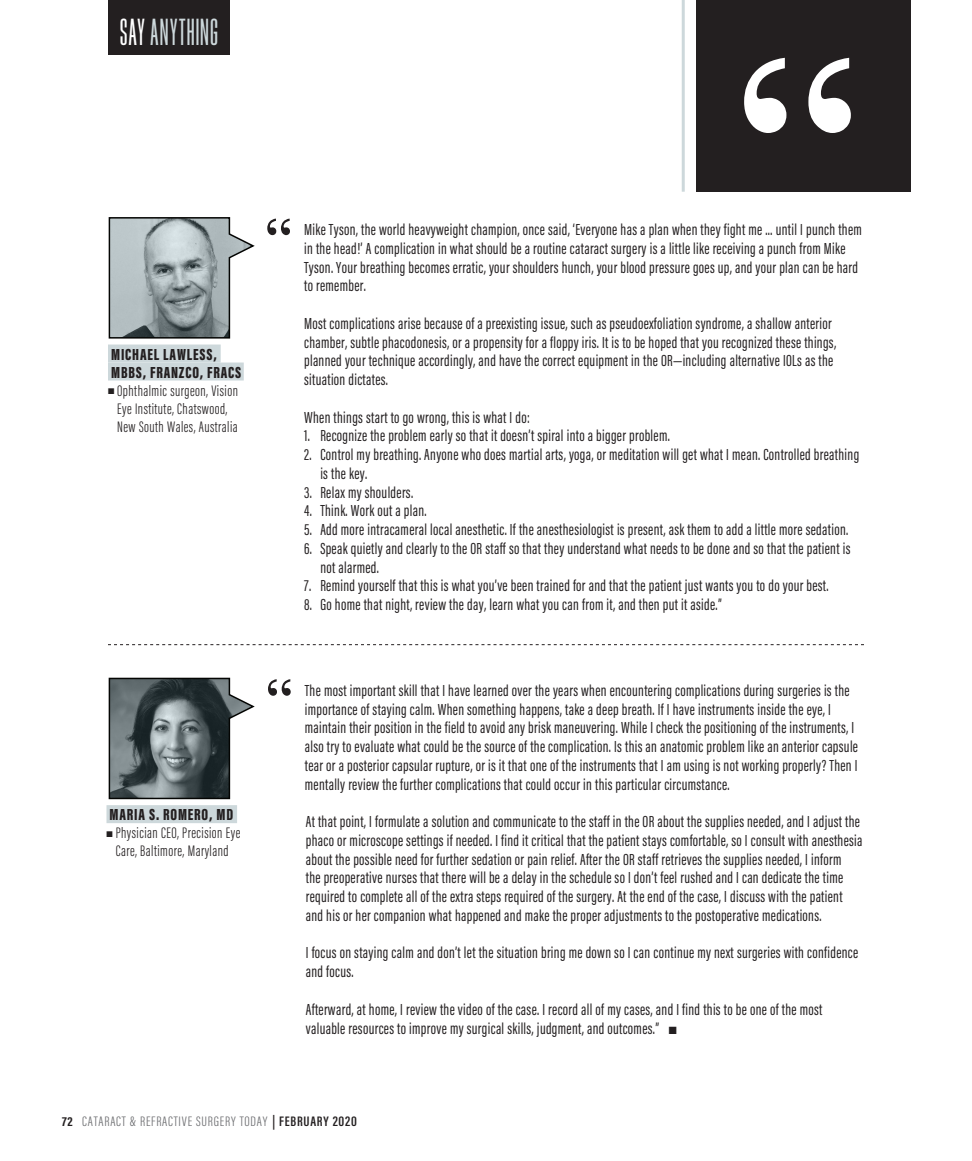
<style>
.page{position:relative;width:972px;height:1161px;background:#fff}
.page>*{position:absolute;margin:0;border:0;box-sizing:border-box;transform-origin:0 0}
.body{font:39.45px "Bee Three";letter-spacing:.025em;color:#cdd8db}
.quotes{font:16.5px/18.8px "Acumin Pro Extra Cond";letter-spacing:.02em;color:#231f20}
.author_name{font:900 16.5px/18px "Acumin Pro Extra Cond";letter-spacing:.05em;color:#231f20}
.bio_info{font:300 15.75px/18px "Acumin Pro Extra Cond";letter-spacing:.03em;color:#231f20;text-align:center}
.t1{font:300 14.1px "Acumin Pro Extra Cond";letter-spacing:.05em;color:#6c6d70;scale:1.11 1}
.s1{color:#fff}
.s2{font-weight:700;font-size:13.35px;color:#231f20}
.s3{font-weight:600;color:#231f20}
</style>
<div class="page">
<svg style="left:267px;top:219px;width:23px;height:16px"></svg>
<svg style="left:108px;top:217px;width:147px;height:122px;background:#a9b2b4"></svg>
<div style="left:108px;top:345px;width:113px;height:18px;background:#cdd8db"></div>
<div style="left:108px;top:363px;width:136px;height:18px;background:#cdd8db"></div>
<svg style="left:108px;top:644px;width:756px;height:1px"></svg>
<div style="left:108px;top:0;width:122px;height:54px;background:#231f20"></div>
<div style="left:697px;top:0;width:214px;height:192px;background:#231f20"></div>
<svg style="left:744px;top:58px;width:107px;height:75px"></svg>
<hr style="left:682px;top:0;width:3px;height:192px;background:#cdd8db">
<svg style="left:108px;top:677px;width:147px;height:123px;background:#6f787a"></svg>
<div style="left:106px;top:805px;width:131px;height:18px;background:#cdd8db"></div>
<svg style="left:268px;top:679px;width:23px;height:17px"></svg>
<p class="body" style="left:120px;top:12px;width:100px"><span class="s1">SAY</span> ANYTHING</p>
<p class="author_name" style="left:111px;top:345px;width:132px">MICHAEL LAWLESS,<br>MBBS, FRANZCO, FRACS</p>
<p class="bio_info" style="left:108px;top:381px;width:131px">■ Ophthalmic surgeon, Vision<br>Eye Institute, Chatswood,<br>New South Wales, Australia</p>
<p class="author_name" style="left:110px;top:805px;width:125px">MARIA S. ROMERO, MD</p>
<p class="bio_info" style="left:106px;top:824px;width:135px">■ Physician CEO, Precision Eye<br>Care, Baltimore, Maryland</p>
<p class="quotes" style="left:304px;top:220px;width:559px">Mike Tyson, the world heavyweight champion, once said, ‘Everyone has a plan when they fight me … until I punch them in the head!’ A complication in what should be a routine cataract surgery is a little like receiving a punch from Mike Tyson. Your breathing becomes erratic, your shoulders hunch, your blood pressure goes up, and your plan can be hard to remember.</p>
<p class="quotes" style="left:304px;top:314px;width:534px">Most complications arise because of a preexisting issue, such as pseudoexfoliation syndrome, a shallow anterior chamber, subtle phacodonesis, or a propensity for a floppy iris. It is to be hoped that you recognized these things, planned your technique accordingly, and have the correct equipment in the OR—including alternative IOLs as the situation dictates.</p>
<p class="quotes" style="left:304px;top:408px;width:227px">When things start to go wrong, this is what I do:</p>
<p class="quotes" style="left:304px;top:426px;width:367px">1. Recognize the problem early so that it doesn’t spiral into a bigger problem.</p>
<p class="quotes" style="left:320px;top:445px;width:540px;text-indent:-16px">2. Control my breathing. Anyone who does martial arts, yoga, or meditation will get what I mean. Controlled breathing is the key.</p>
<p class="quotes" style="left:304px;top:483px;width:111px">3. Relax my shoulders.</p>
<p class="quotes" style="left:304px;top:501px;width:124px">4. Think. Work out a plan.</p>
<p class="quotes" style="left:304px;top:520px;width:546px">5. Add more intracameral local anesthetic. If the anesthesiologist is present, ask them to add a little more sedation.</p>
<p class="quotes" style="left:320px;top:539px;width:532px;text-indent:-16px">6. Speak quietly and clearly to the OR staff so that they understand what needs to be done and so that the patient is not alarmed.</p>
<p class="quotes" style="left:304px;top:576px;width:526px">7. Remind yourself that this is what you’ve been trained for and that the patient just wants you to do your best.</p>
<p class="quotes" style="left:304px;top:595px;width:419px">8. Go home that night, review the day, learn what you can from it, and then put it aside.”</p>
<p class="quotes" style="left:305px;top:681px;width:555px">The most important skill that I have learned over the years when encountering complications during surgeries is the importance of staying calm. When something happens, take a deep breath. If I have instruments inside the eye, I maintain their position in the field to avoid any brisk maneuvering. While I check the positioning of the instruments, I also try to evaluate what could be the source of the complication. Is this an anatomic problem like an anterior capsule tear or a posterior capsular rupture, or is it that one of the instruments that I am using is not working properly? Then I mentally review the further complications that could occur in this particular circumstance.</p>
<p class="quotes" style="left:306px;top:812px;width:558px">At that point, I formulate a solution and communicate to the staff in the OR about the supplies needed, and I adjust the phaco or microscope settings if needed. I find it critical that the patient stays comfortable, so I consult with anesthesia about the possible need for further sedation or pain relief. After the OR staff retrieves the supplies needed, I inform<br>the preoperative nurses that there will be a delay in the schedule so I don’t feel rushed and I can dedicate the time required to complete all of the extra steps required of the surgery. At the end of the case, I discuss with the patient and his or her companion what happened and make the proper adjustments to the postoperative medications.</p>
<p class="quotes" style="left:306px;top:943px;width:554px">I focus on staying calm and don’t let the situation bring me down so I can continue my next surgeries with confidence and focus.</p>
<p class="quotes" style="left:306px;top:999px;width:518px;line-height:19.5px">Afterward, at home, I review the video of the case. I record all of my cases, and I find this to be one of the most valuable resources to improve my surgical skills, judgment, and outcomes.” ■</p>
<p class="t1" style="left:62px;top:1113px;width:267px"><span class="s2">72</span> CATARACT &amp; REFRACTIVE SURGERY TODAY <span class="s3">| FEBRUARY 2020</span></p>
</div>
